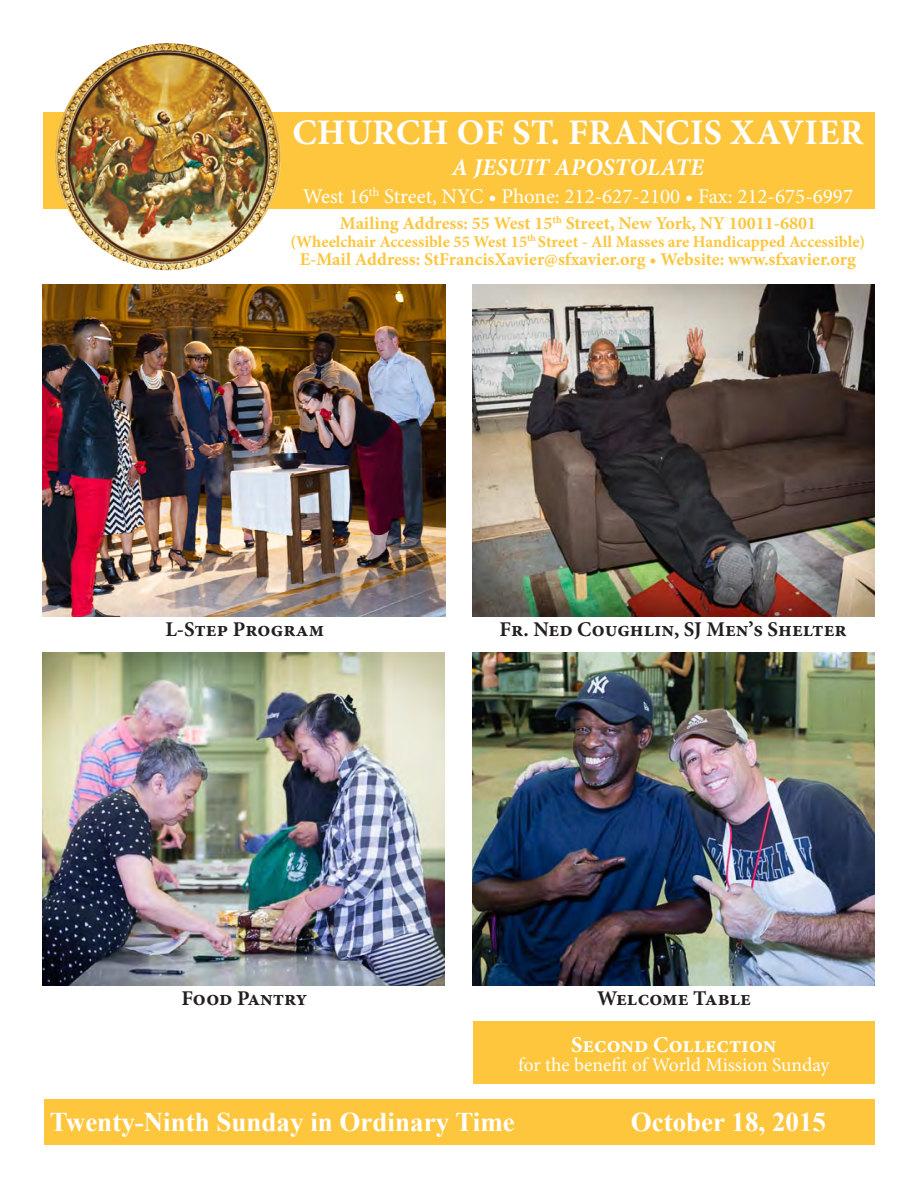
<style>
.page{position:relative;width:918px;height:1188px;background:#fff}
.page>*{position:absolute;margin:0;border:0;box-sizing:border-box;transform-origin:0 0}
.t1{font:700 36px "Minion Pro";letter-spacing:.01em;color:#fff}
.t2{font:700 27px "Times New Roman";color:#fff}
.t3{font:italic 700 24px "Minion Pro";letter-spacing:.01em;color:#fff}
.t4{font:700 22.5px "Minion Pro";color:#fff}
.t5{font:700 21px "Minion Pro";color:#231f20}
.t6{font:21px "Minion Pro";color:#fff}
.t7{font:19.5px "Minion Pro";letter-spacing:-.005em;color:#fff}
.t8{font:700 18px "Minion Pro";color:#fec63d}
.t9{font:700 16.5px "Minion Pro";letter-spacing:-.01em;color:#fec63d}
</style>
<div class="page">
<div style="left:44px;top:1099px;width:830px;height:46px;background:#fec63d"></div>
<div style="left:43px;top:112px;width:832px;height:96px;background:#fec63d"></div>
<img style="left:55px;top:43px;width:226px;height:227px">
<div style="left:473px;top:1022px;width:402px;height:62px;background:#fec63d"></div>
<img style="left:43px;top:284px;width:402px;height:333px">
<img style="left:472px;top:284px;width:403px;height:333px">
<img style="left:43px;top:653px;width:402px;height:333px">
<img style="left:472px;top:653px;width:402px;height:333px">
<p class="t1" style="left:292px;top:107px;width:572px">CHURCH OF ST. FRANCIS XAVIER</p>
<p class="t3" style="left:452px;top:150px;width:254px">A JESUIT APOSTOLATE</p>
<p class="t6" style="left:303px;top:182px;width:552px">West 16<sup>th</sup> Street, NYC • Phone: 212-627-2100 • Fax: 212-675-6997</p>
<p class="t8" style="left:340px;top:211px;width:478px">Mailing Address: 55 West 15<sup>th</sup> Street, New York, NY 10011-6801</p>
<p class="t9" style="left:290px;top:230px;width:576px">(Wheelchair Accessible 55 West 15<sup>th</sup> Street - All Masses are Handicapped Accessible)</p>
<p class="t8" style="left:300px;top:246px;width:558px">E-Mail Address: StFrancisXavier@sfxavier.org • Website: www.sfxavier.org</p>
<p class="t5" style="left:165px;top:615px;width:160px">L-Step Program</p>
<p class="t5" style="left:500px;top:615px;width:349px">Fr. Ned Coughlin, SJ Men’s Shelter</p>
<p class="t5" style="left:181px;top:984px;width:127px">Food Pantry</p>
<p class="t5" style="left:597px;top:984px;width:155px">Welcome Table</p>
<p class="t4" style="left:571px;top:1028px;width:207px">Second Collection</p>
<p class="t7" style="left:518px;top:1052px;width:313px">for the benefit of World Mission Sunday</p>
<p class="t2" style="left:50px;top:1103px;width:467px">Twenty-Ninth Sunday in Ordinary Time</p>
<p class="t2" style="left:631px;top:1103px;width:197px">October 18, 2015</p>
</div>
